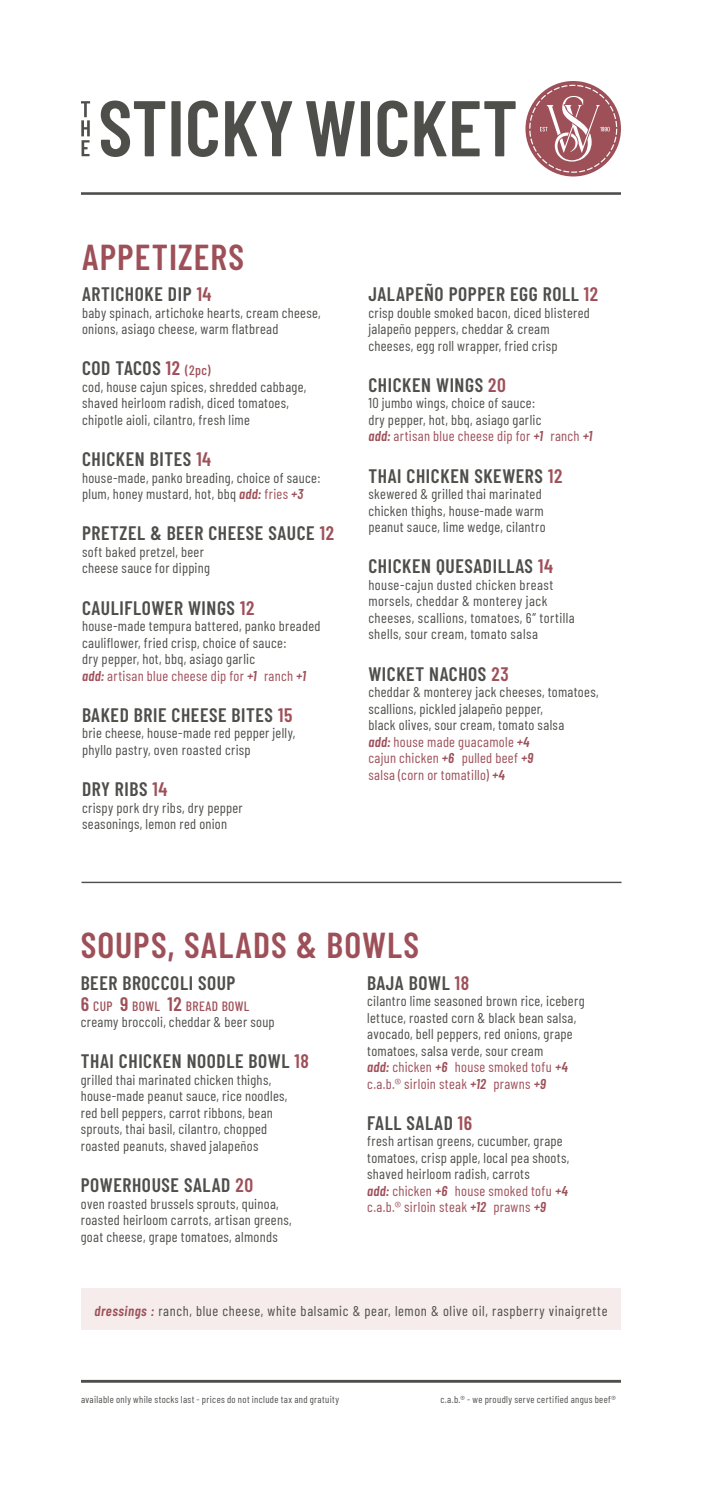
<style>
.page{position:relative;width:702px;height:1512px;background:#fff}
.page>*{position:absolute;margin:0;border:0;box-sizing:border-box;transform-origin:0 0}
.Heading{font:600 36px "Barlow Condensed";letter-spacing:.03em;color:#9e5059}
.Item_Header{font:600 19.5px "Barlow Condensed";letter-spacing:.03em;color:#4e4e4b}
.Item_Body{font:14.25px/16.5px "Barlow Condensed";letter-spacing:.025em;color:#4e4e4b}
.Item_Body-2{font:14.25px/16.5px "Barlow Condensed";letter-spacing:.02em;color:#9e5059}
.Item_Header-2{font:500 13.5px "Barlow Condensed";letter-spacing:.03em;color:#9e5059}
.Item_Body-3{font:9.9px "Barlow Condensed";letter-spacing:.035em;color:#4e4e4b}
.s1{color:#9e5059}
.s2{font-weight:500;font-size:13.5px;color:#9e5059}
.s3{font-weight:600;font-style:italic;color:#9e5059}
.s4{font-weight:600;font-size:19.5px}
.s5{font-weight:600;font-style:italic}
</style>
<div class="page">
<svg style="left:81px;top:101px;width:9px;height:55px"></svg>
<svg style="left:101px;top:101px;width:64px;height:56px"></svg>
<svg style="left:171px;top:101px;width:10px;height:55px"></svg>
<svg style="left:188px;top:101px;width:30px;height:56px"></svg>
<svg style="left:225px;top:101px;width:67px;height:55px"></svg>
<svg style="left:306px;top:101px;width:49px;height:55px"></svg>
<svg style="left:361px;top:101px;width:9px;height:55px"></svg>
<svg style="left:378px;top:101px;width:29px;height:56px"></svg>
<svg style="left:415px;top:101px;width:101px;height:55px"></svg>
<svg style="left:525px;top:81px;width:96px;height:96px"></svg>
<hr style="left:81px;top:192px;width:540px;height:3px;background:#4e4e4b">
<hr style="left:82px;top:882px;width:540px;height:1px;background:#4e4e4b">
<div style="left:81px;top:1288px;width:540px;height:42px;background:#f5eceb"></div>
<hr style="left:81px;top:1380px;width:540px;height:3px;background:#4e4e4b">
<p class="Heading" style="left:82px;top:231px;width:163px">APPETIZERS</p>
<p class="Item_Header" style="left:82px;top:280px;width:131px">ARTICHOKE DIP <span class="s1">14</span></p>
<p class="Item_Body" style="left:82px;top:303px;width:240px">baby spinach, artichoke hearts, cream cheese, onions, asiago cheese, warm flatbread</p>
<p class="Item_Header" style="left:82px;top:355px;width:130px">COD TACOS <span class="s1">12</span> <span class="s2">(2pc)</span></p>
<p class="Item_Body" style="left:82px;top:378px;width:226px">cod, house cajun spices, shredded cabbage, shaved heirloom radish, diced tomatoes, chipotle aioli, cilantro, fresh lime</p>
<p class="Item_Header" style="left:82px;top:445px;width:131px">CHICKEN BITES <span class="s1">14</span></p>
<p class="Item_Body" style="left:82px;top:468px;width:240px">house-made, panko breading, choice of sauce: plum, honey mustard, hot, bbq <span class="s3">add:</span> <span class="s1">fries</span> <span class="s3">+3</span></p>
<p class="Item_Header" style="left:82px;top:520px;width:254px">PRETZEL &amp; BEER CHEESE SAUCE <span class="s1">12</span></p>
<p class="Item_Body" style="left:82px;top:543px;width:129px">soft baked pretzel, beer cheese sauce for dipping</p>
<p class="Item_Header" style="left:82px;top:594px;width:174px">CAULIFLOWER WINGS <span class="s1">12</span></p>
<p class="Item_Body" style="left:82px;top:617px;width:240px">house-made tempura battered, panko breaded cauliflower, fried crisp, choice of sauce:<br>dry pepper, hot, bbq, asiago garlic<br><span class="s3">add:</span> <span class="s1">artisan blue cheese dip for</span> <span class="s3">+1</span> <span class="s1">ranch</span> <span class="s3">+1</span></p>
<p class="Item_Header" style="left:82px;top:701px;width:212px">BAKED BRIE CHEESE BITES <span class="s1">15</span></p>
<p class="Item_Body" style="left:82px;top:724px;width:215px">brie cheese, house-made red pepper jelly, phyllo pastry, oven roasted crisp</p>
<p class="Item_Header" style="left:82px;top:775px;width:87px">DRY RIBS <span class="s1">14</span></p>
<p class="Item_Body" style="left:82px;top:798px;width:162px">crispy pork dry ribs, dry pepper seasonings, lemon red onion</p>
<p class="Item_Header" style="left:368px;top:280px;width:231px">JALAPEÑO POPPER EGG ROLL <span class="s1">12</span></p>
<p class="Item_Body" style="left:368px;top:303px;width:223px">crisp double smoked bacon, diced blistered jalapeño peppers, cheddar &amp; cream cheeses, egg roll wrapper, fried crisp</p>
<p class="Item_Header" style="left:368px;top:371px;width:139px">CHICKEN WINGS <span class="s1">20</span></p>
<p class="Item_Body" style="left:368px;top:394px;width:226px">10 jumbo wings, choice of sauce:<br>dry pepper, hot, bbq, asiago garlic<br><span class="s3">add:</span> <span class="s1">artisan blue cheese dip for</span> <span class="s3">+1</span> <span class="s1">ranch</span> <span class="s3">+1</span></p>
<p class="Item_Header" style="left:368px;top:462px;width:196px">THAI CHICKEN SKEWERS <span class="s1">12</span></p>
<p class="Item_Body" style="left:368px;top:485px;width:179px">skewered &amp; grilled thai marinated chicken thighs, house-made warm peanut sauce, lime wedge, cilantro</p>
<p class="Item_Header" style="left:368px;top:553px;width:186px">CHICKEN QUESADILLAS <span class="s1">14</span></p>
<p class="Item_Body" style="left:368px;top:576px;width:208px">house-cajun dusted chicken breast morsels, cheddar &amp; monterey jack cheeses, scallions, tomatoes, 6” tortilla shells, sour cream, tomato salsa</p>
<p class="Item_Header" style="left:368px;top:660px;width:142px">WICKET NACHOS <span class="s1">23</span></p>
<p class="Item_Body" style="left:368px;top:683px;width:232px">cheddar &amp; monterey jack cheeses, tomatoes, scallions, pickled jalapeño pepper,<br>black olives, sour cream, tomato salsa<br><span class="s3">add:</span> <span class="s1">house made guacamole</span> <span class="s3">+4<br></span><span class="s1">cajun chicken</span> <span class="s3">+6</span> <span class="s1">pulled beef</span> <span class="s3">+9<br></span><span class="s1">salsa (corn or tomatillo)</span> <span class="s3">+4</span></p>
<p class="Heading" style="left:81px;top:919px;width:340px">SOUPS, SALADS &amp; BOWLS</p>
<p class="Item_Header" style="left:81px;top:969px;width:156px">BEER BROCCOLI SOUP</p>
<p class="Item_Header-2" style="left:81px;top:996px;width:170px"><span class="s4">6</span> CUP <span class="s4">9</span> BOWL <span class="s4">12</span> BREAD BOWL</p>
<p class="Item_Body" style="left:81px;top:1013px;width:195px">creamy broccoli, cheddar &amp; beer soup</p>
<p class="Item_Header" style="left:81px;top:1047px;width:230px">THAI CHICKEN NOODLE BOWL <span class="s1">18</span></p>
<p class="Item_Body" style="left:81px;top:1070px;width:208px">grilled thai marinated chicken thighs, house-made peanut sauce, rice noodles, red bell peppers, carrot ribbons, bean sprouts, thai basil, cilantro, chopped roasted peanuts, shaved jalapeños</p>
<p class="Item_Header" style="left:81px;top:1171px;width:174px">POWERHOUSE SALAD <span class="s1">20</span></p>
<p class="Item_Body" style="left:81px;top:1194px;width:212px">oven roasted brussels sprouts, quinoa, roasted heirloom carrots, artisan greens, goat cheese, grape tomatoes, almonds</p>
<p class="Item_Header" style="left:367px;top:969px;width:104px">BAJA BOWL <span class="s1">18</span></p>
<p class="Item_Body" style="left:367px;top:992px;width:219px">cilantro lime seasoned brown rice, iceberg lettuce, roasted corn &amp; black bean salsa, avocado, bell peppers, red onions, grape tomatoes, salsa verde, sour cream</p>
<p class="Item_Body-2" style="left:367px;top:1058px;width:202px"><span class="s5">add:</span> chicken <span class="s5">+6</span> house smoked tofu <span class="s5">+4 </span>c.a.b.® sirloin steak <span class="s5">+12</span> prawns <span class="s5">+9</span></p>
<p class="Item_Header" style="left:367px;top:1109px;width:107px">FALL SALAD <span class="s1">16</span></p>
<p class="Item_Body" style="left:367px;top:1132px;width:204px">fresh artisan greens, cucumber, grape tomatoes, crisp apple, local pea shoots, shaved heirloom radish, carrots</p>
<p class="Item_Body-2" style="left:367px;top:1181px;width:202px"><span class="s5">add:</span> chicken <span class="s5">+6</span> house smoked tofu <span class="s5">+4 </span>c.a.b.® sirloin steak <span class="s5">+12</span> prawns <span class="s5">+9</span></p>
<p class="Item_Body" style="left:94px;top:1302px;width:515px"><span class="s3">dressings :</span> ranch, blue cheese, white balsamic &amp; pear, lemon &amp; olive oil, raspberry vinaigrette</p>
<p class="Item_Body-3" style="left:81px;top:1392px;width:260px">available only while stocks last - prices do not include tax and gratuity</p>
<p class="Item_Body-3" style="left:440px;top:1392px;width:177px">c.a.b.® - we proudly serve certified angus beef®</p>
</div>
